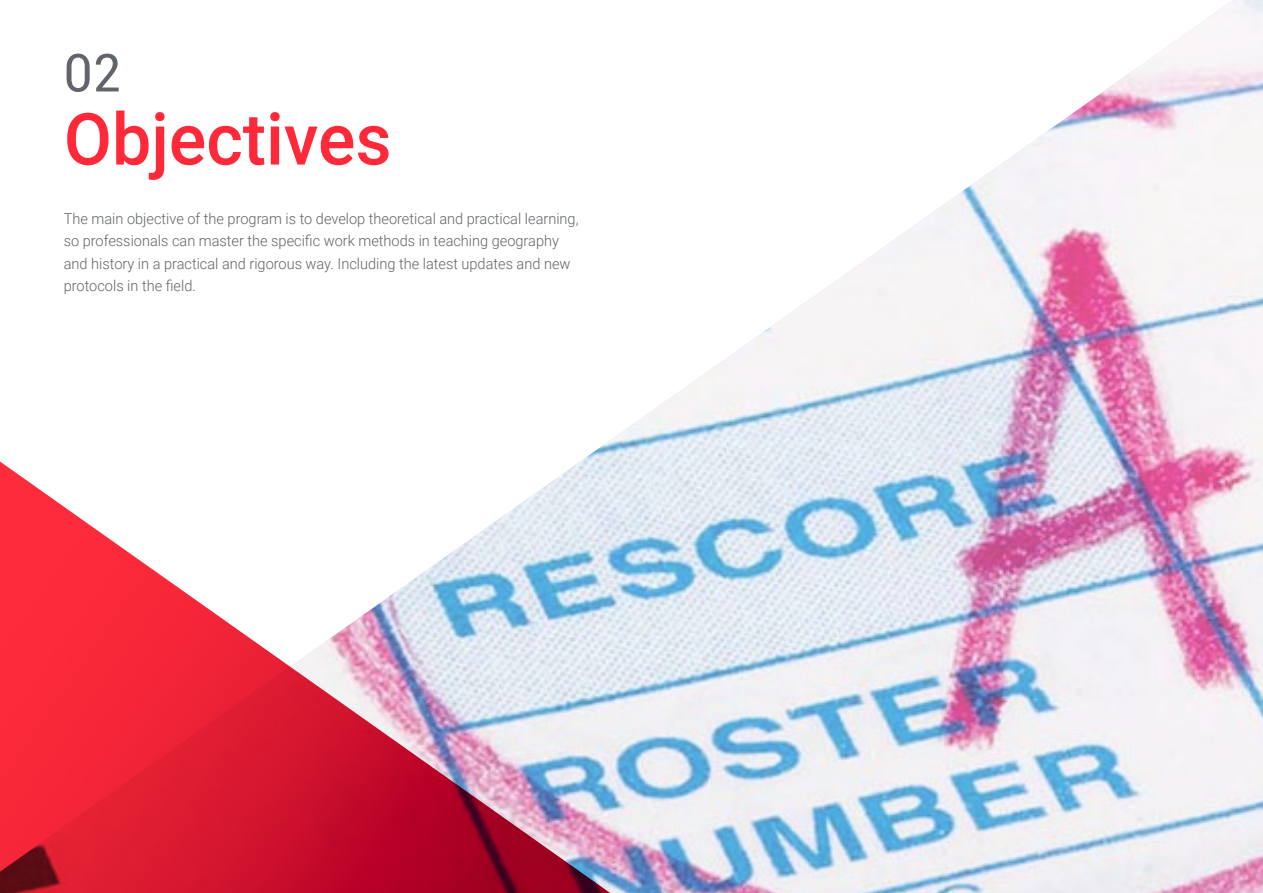
<style>
.page{position:relative;width:1263px;height:893px;background:#fff}
.page>*{position:absolute;margin:0;border:0;box-sizing:border-box;transform-origin:0 0}
.t1{font:500 72px "Roboto";color:#ff293a}
.t2{font:52.5px "Roboto";color:#61646a}
.t3{font:300 15px/22.5px "Roboto";color:#61646a}
</style>
<div class="page">
<img style="left:602px;top:0;width:661px;height:893px">
<svg style="left:0;top:446px;width:640px;height:447px"></svg>
<h2 class="t2" style="left:64px;top:36px;width:59px">02</h2>
<h1 class="t1" style="left:64px;top:89px;width:329px">Objectives</h1>
<p class="t3" style="left:64px;top:207px;width:516px">The main objective of the program is to develop theoretical and practical learning, so professionals can master the specific work methods in teaching geography and history in a practical and rigorous way. Including the latest updates and new protocols in the field.</p>
</div>
